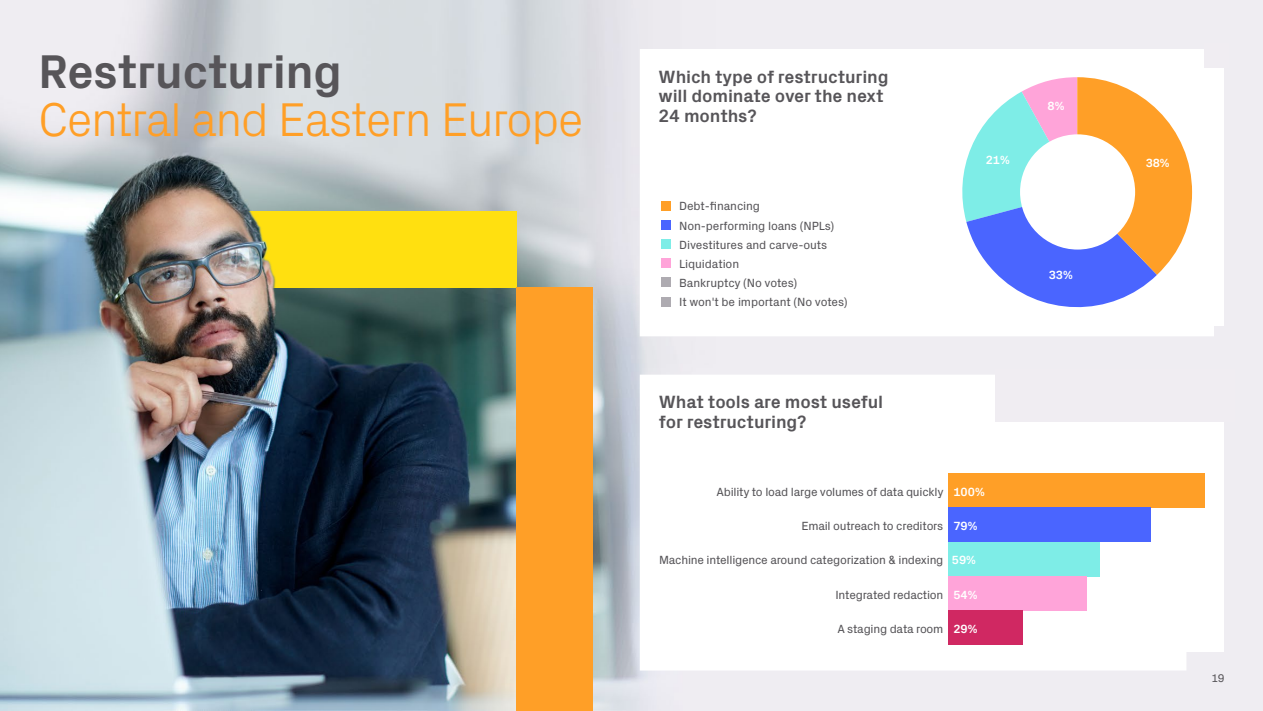
<style>
.page{position:relative;width:1263px;height:711px;background:#fff}
.page>*{position:absolute;margin:0;border:0;box-sizing:border-box;transform-origin:0 0}
.t1{font:300 48px "Px Grotesk";letter-spacing:-.035em;color:#ff9f27}
.t2{font:700 48px "Px Grotesk";letter-spacing:-.015em;color:#575559}
.t3{font:700 18px/19.5px "Px Grotesk";letter-spacing:-.01em;color:#575559}
.t4{font:12px/19.2px "Px Grotesk";letter-spacing:-.02em;color:#575559}
.t5{font:700 12px "Px Grotesk";color:#fff}
.t6{font:11.25px "Px Grotesk";color:#575559}
.s1{font-weight:700;color:#fff}
</style>
<div class="page">
<img style="left:0;top:0;width:1263px;height:710px">
<svg style="left:640px;top:49px;width:574px;height:287px"></svg>
<div style="left:642px;top:49px;width:581px;height:276px;background:#fff"></div>
<div style="left:662px;top:277px;width:9px;height:10px;background:#aeabb1"></div>
<div style="left:662px;top:297px;width:9px;height:9px;background:#aeabb1"></div>
<div style="left:662px;top:258px;width:9px;height:10px;background:#ffa4d9"></div>
<div style="left:662px;top:239px;width:9px;height:9px;background:#7eede7"></div>
<div style="left:662px;top:220px;width:9px;height:9px;background:#4a65ff"></div>
<div style="left:662px;top:201px;width:9px;height:9px;background:#ff9f27"></div>
<svg style="left:962px;top:77px;width:230px;height:231px"></svg>
<div style="left:1020px;top:134px;width:115px;height:115px;background:#fff;border-radius:50%"></div>
<svg style="left:640px;top:651px;width:546px;height:19px"></svg>
<div style="left:640px;top:374px;width:584px;height:277px;background:#fff"></div>
<div style="left:948px;top:473px;width:257px;height:34px;background:#ff9f27"></div>
<div style="left:948px;top:507px;width:203px;height:34px;background:#4a65ff"></div>
<div style="left:948px;top:541px;width:152px;height:34px;background:#7eede7"></div>
<div style="left:948px;top:575px;width:139px;height:35px;background:#ffa4d9"></div>
<div style="left:948px;top:610px;width:75px;height:34px;background:#d02862"></div>
<div style="left:517px;top:287px;width:76px;height:423px;background:#ff9f27"></div>
<div style="left:995px;top:368px;width:239px;height:53px;background:#f0edf2"></div>
<div style="left:1204px;top:43px;width:25px;height:25px;background:#f0edf2"></div>
<img style="left:153px;top:210px;width:364px;height:77px">
<h1 class="t2" style="left:38px;top:36px;width:305px">Restructuring</h1>
<h1 class="t1" style="left:38px;top:84px;width:547px">Central and Eastern Europe</h1>
<h2 class="t3" style="left:659px;top:66px;width:231px">Which type of restructuring will dominate over the next<br>24 months?</h2>
<p class="t4" style="left:679px;top:196px;width:170px">Debt-financing<br>Non-performing loans (NPLs)<br>Divestitures and carve-outs<br>Liquidation<br>Bankruptcy (No votes)<br>It won't be important (No votes)</p>
<h2 class="t3" style="left:659px;top:391px;width:226px">What tools are most useful for restructuring?</h2>
<p class="t5" style="left:986px;top:151px;width:25px">21%</p>
<p class="t4" style="left:716px;top:481px;width:270px">Ability to load large volumes of data quickly <span class="s1">100%</span></p>
<p class="t5" style="left:953px;top:517px;width:26px">79%</p>
<p class="t5" style="left:952px;top:551px;width:26px">59%</p>
<p class="t5" style="left:953px;top:585px;width:26px">54%</p>
<p class="t5" style="left:953px;top:619px;width:26px">29%</p>
<p class="t4" style="left:801px;top:515px;width:143px">Email outreach to creditors</p>
<p class="t4" style="left:659px;top:549px;width:286px">Machine intelligence around categorization &amp; indexing</p>
<p class="t4" style="left:835px;top:583px;width:109px">Integrated redaction</p>
<p class="t4" style="left:837px;top:617px;width:107px">A staging data room</p>
<p class="t5" style="left:1047px;top:98px;width:18px">8%</p>
<p class="t5" style="left:1049px;top:265px;width:25px">33%</p>
<p class="t5" style="left:1146px;top:154px;width:25px">38%</p>
<p class="t6" style="left:1211px;top:669px;width:15px">19</p>
</div>
